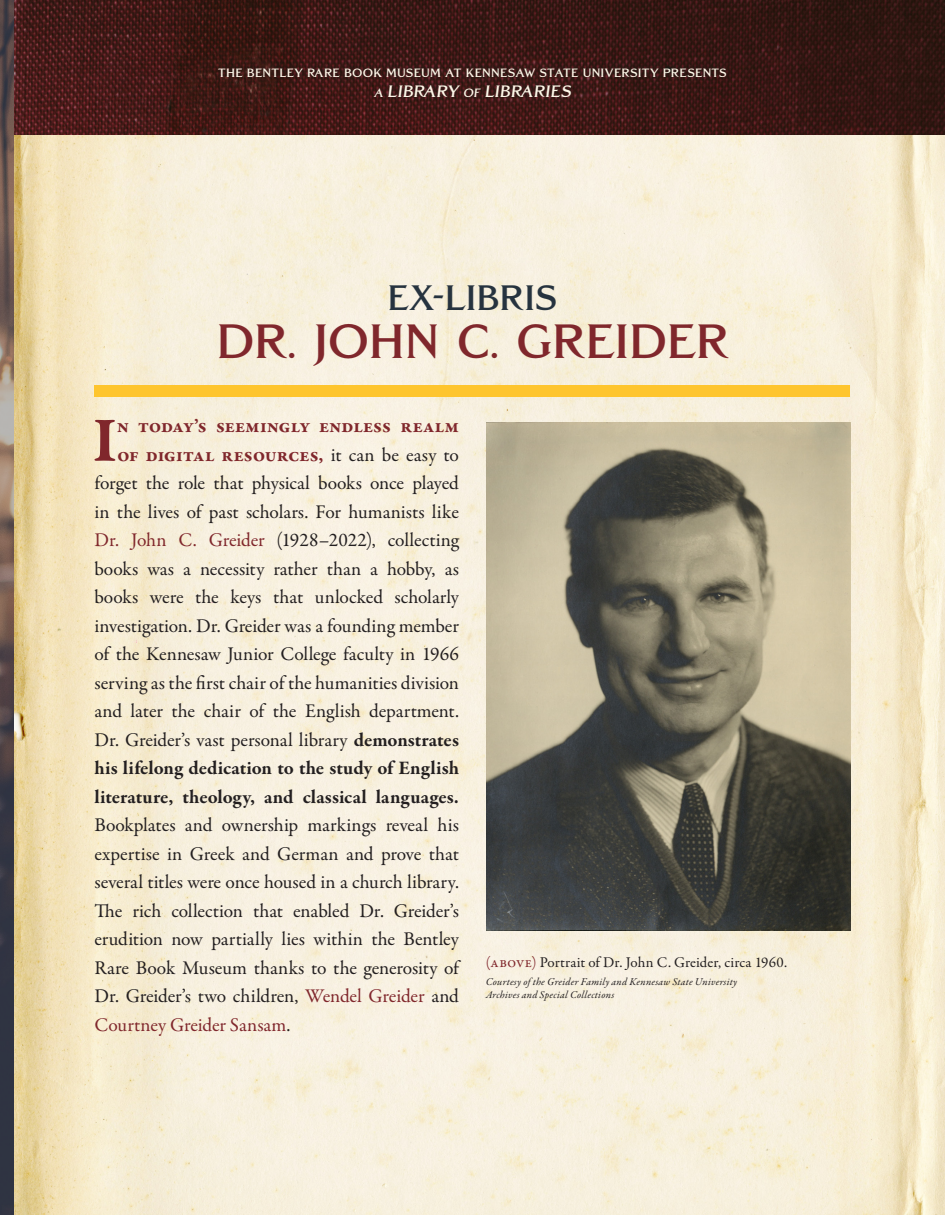
<style>
.page{position:relative;width:945px;height:1215px;background:#fff}
.page>*{position:absolute;margin:0;border:0;box-sizing:border-box;transform-origin:0 0}
.P1_-_first{font:700 64.5px "Garamond Premr Pro";color:#80272c}
.t1{font:700 48px "Grand Central";letter-spacing:-.01em;color:#80272c}
.t2{font:700 35.25px "Grand Central";color:#26333f}
.P1_-_first-2{font:19.5px "Garamond Premr Pro";color:#231f20}
.P1_-_first-3{font:700 19.5px "Garamond Premr Pro";color:#231f20}
.P1_-_first-4{font:700 19.5px "Garamond Premr Pro";letter-spacing:-.01em;color:#80272c}
.P1_-_first-5{font:19.5px "Garamond Premr Pro";color:#80272c}
.t3{font:700 16.5px "Grand Central";color:#fef8e9}
.Caption_text{font:15px "Garamond Premr Pro";letter-spacing:.005em;color:#231f20}
.t4{font:700 12px "Grand Central";letter-spacing:.02em;color:#fef8e9}
.Caption_text-2{font:italic 10.5px/13.5px "Garamond Premr Pro";letter-spacing:.02em;color:#231f20}
.s1{font-size:12px}
.s2{font-size:33.6px}
.s3{font-weight:400;color:#231f20}
.s4{color:#80272c}
.s5{font-weight:700}
.s6{color:#231f20}
</style>
<div class="page">
<img style="left:14px;top:135px;width:931px;height:1080px">
<img style="left:14px;top:0;width:931px;height:135px">
<img style="left:0;top:0;width:14px;height:1215px">
<div style="left:212px;top:61px;width:521px;height:42px;background:#231f20;opacity:.65"></div>
<div style="left:94px;top:385px;width:756px;height:11px;background:#fec52e"></div>
<img style="left:486px;top:423px;width:364px;height:508px">
<p class="t4" style="left:218px;top:66px;width:510px">THE BENTLEY RARE BOOK MUSEUM AT KENNESAW STATE UNIVERSITY PRESENTS</p>
<p class="t3" style="left:374px;top:81px;width:202px"><span class="s1">A</span> LIBRARY <span class="s1">OF</span> LIBRARIES</p>
<p class="t2" style="left:388px;top:277px;width:171px">EX-LIBRIS</p>
<p class="t1" style="left:217px;top:312px;width:513px">DR<span class="s2">.</span> JOHN C<span class="s2">.</span> GREIDER</p>
<p class="P1_-_first" style="left:92px;top:401px;width:26px">I</p>
<p class="P1_-_first-4" style="left:117px;top:414px;width:343px">n today’s seemingly endless realm</p>
<p class="P1_-_first-4" style="left:117px;top:443px;width:343px">of digital resources, <span class="s3">it can be easy to</span></p>
<p class="P1_-_first-2" style="left:94px;top:471px;width:366px">forget the role that physical books once played</p>
<p class="P1_-_first-2" style="left:94px;top:500px;width:366px">in the lives of past scholars. For humanists like</p>
<p class="P1_-_first-2" style="left:94px;top:528px;width:367px"><span class="s4">Dr. John C. Greider</span> (1928–2022), collecting</p>
<p class="P1_-_first-2" style="left:94px;top:557px;width:366px">books was a necessity rather than a hobby, as</p>
<p class="P1_-_first-2" style="left:94px;top:585px;width:366px">books were the keys that unlocked scholarly</p>
<p class="P1_-_first-2" style="left:94px;top:614px;width:366px">investigation. Dr. Greider was a founding member</p>
<p class="P1_-_first-2" style="left:94px;top:642px;width:366px">of the Kennesaw Junior College faculty in 1966</p>
<p class="P1_-_first-2" style="left:94px;top:671px;width:366px">serving as the first chair of the humanities division</p>
<p class="P1_-_first-2" style="left:94px;top:699px;width:366px">and later the chair of the English department.</p>
<p class="P1_-_first-2" style="left:94px;top:728px;width:366px">Dr. Greider’s vast personal library <span class="s5">demonstrates</span></p>
<p class="P1_-_first-3" style="left:94px;top:756px;width:366px">his lifelong dedication to the study of English</p>
<p class="P1_-_first-3" style="left:94px;top:785px;width:366px">literature, theology, and classical languages.</p>
<p class="P1_-_first-2" style="left:94px;top:813px;width:366px">Bookplates and ownership markings reveal his</p>
<p class="P1_-_first-2" style="left:94px;top:842px;width:366px">expertise in Greek and German and prove that</p>
<p class="P1_-_first-2" style="left:94px;top:870px;width:366px">several titles were once housed in a church library.</p>
<p class="P1_-_first-2" style="left:94px;top:899px;width:366px">The rich collection that enabled Dr. Greider’s</p>
<p class="P1_-_first-2" style="left:94px;top:927px;width:366px">erudition now partially lies within the Bentley</p>
<p class="P1_-_first-2" style="left:94px;top:956px;width:368px">Rare Book Museum thanks to the generosity of</p>
<p class="P1_-_first-2" style="left:94px;top:984px;width:366px">Dr. Greider’s two children, <span class="s4">Wendel Greider</span> and</p>
<p class="P1_-_first-5" style="left:94px;top:1013px;width:198px">Courtney Greider Sansam<span class="s6">.</span></p>
<p class="Caption_text" style="left:486px;top:953px;width:303px"><span class="s4">(above)</span> Portrait of Dr. John C. Greider, circa 1960.</p>
<p class="Caption_text-2" style="left:486px;top:975px;width:253px">Courtesy of the Greider Family and Kennesaw State University<br>Archives and Special Collections</p>
</div>
